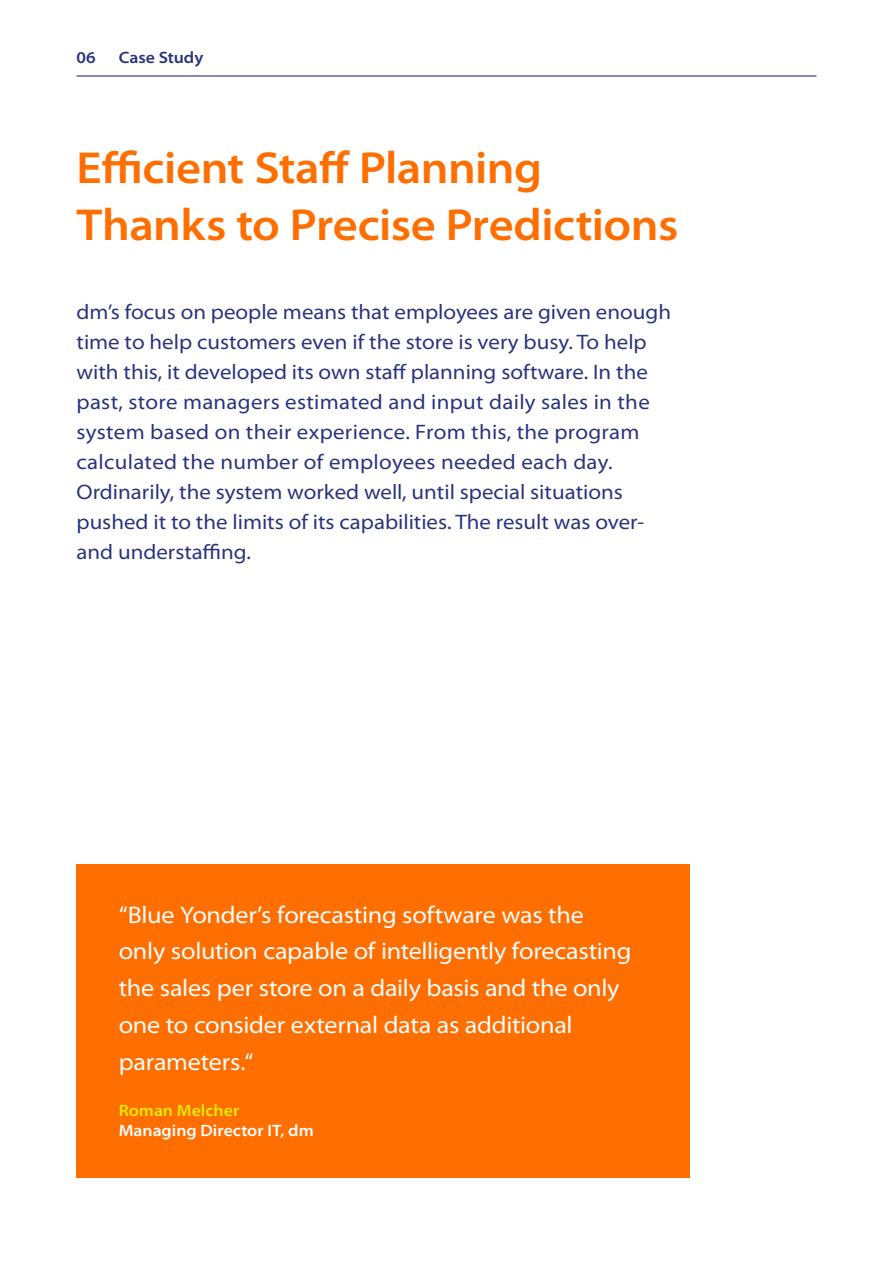
<style>
.page{position:relative;width:893px;height:1263px;background:#fff}
.page>*{position:absolute;margin:0;border:0;box-sizing:border-box;transform-origin:0 0}
.t1{font:600 semi-expanded 45px/57px "Myriad Pro";letter-spacing:-.01em;color:#ff6e00}
.t2{font:semi-expanded 24px/36.8px "Myriad Pro";letter-spacing:-.01em;color:#fff}
.t3{font:semi-expanded 21px/30px "Myriad Pro";color:#28327d}
.t4{font:600 semi-expanded 16.5px "Myriad Pro";color:#fff}
.t5{font:600 semi-expanded 16.5px "Myriad Pro";color:#e6eb00}
.t6{font:600 semi-expanded 16.5px "Myriad Pro";letter-spacing:-.005em;color:#28327d}
</style>
<div class="page">
<hr style="left:77px;top:75px;width:739px;height:2px;background:#28327d">
<div style="left:77px;top:864px;width:613px;height:314px;background:#ff6e00"></div>
<p class="t6" style="left:77px;top:49px;width:21px">06</p>
<p class="t6" style="left:119px;top:49px;width:86px">Case Study</p>
<h1 class="t1" style="left:77px;top:140px;width:603px">Efficient Staff Planning<br>Thanks to Precise Predictions</h1>
<p class="t3" style="left:77px;top:297px;width:596px">dm’s focus on people means that employees are given enough time to help customers even if the store is very busy. To help with this, it developed its own staff planning software. In the past, store managers estimated and input daily sales in the system based on their experience. From this, the program calculated the number of employees needed each day.<br>Ordinarily, the system worked well, until special situations pushed it to the limits of its capabilities. The result was over&shy;and understaffing.</p>
<p class="t2" style="left:119px;top:897px;width:514px">“Blue Yonder’s forecasting software was the only solution capable of intelligently forecasting the sales per store on a daily basis and the only one to consider external data as additional parameters.“</p>
<p class="t5" style="left:119px;top:1101px;width:122px">Roman Melcher</p>
<p class="t4" style="left:119px;top:1121px;width:197px">Managing Director IT, dm</p>
</div>
